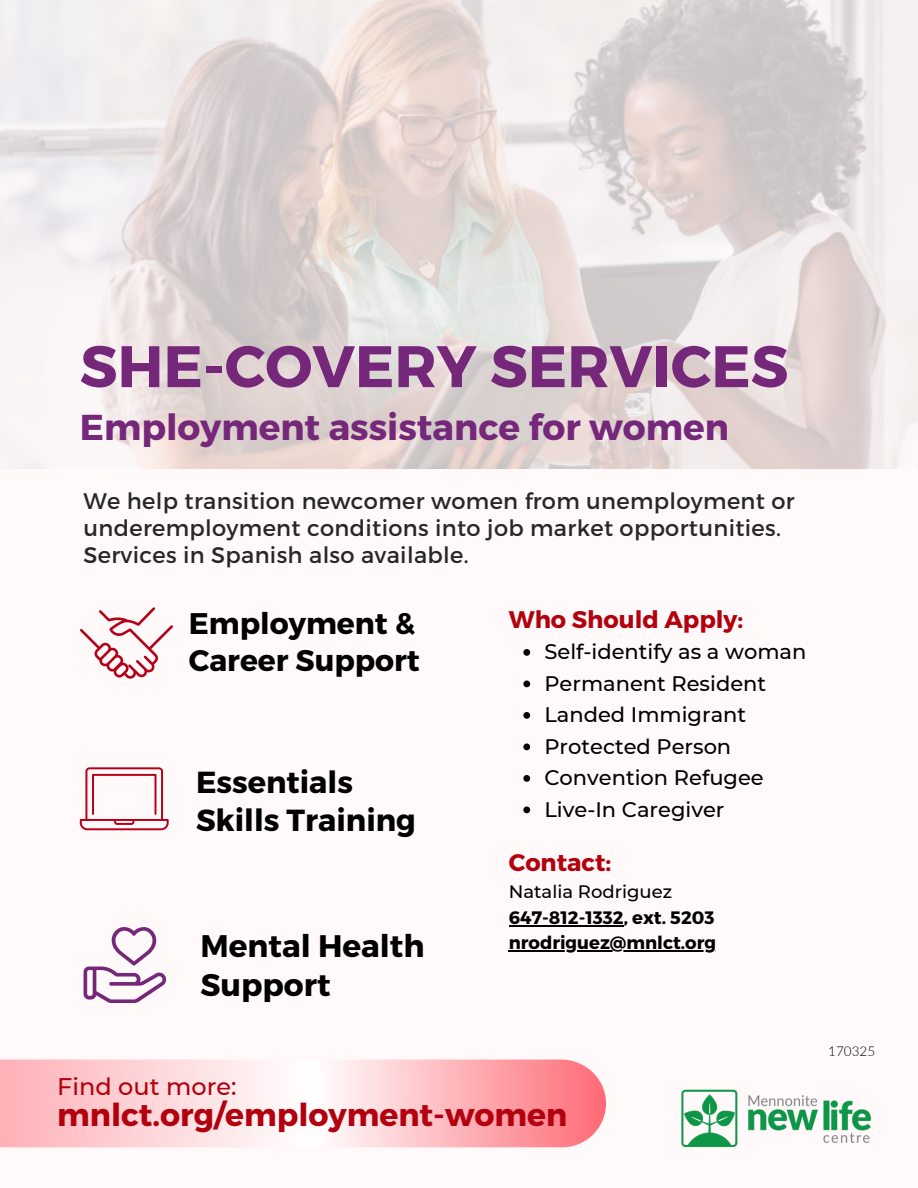
<style>
.page{position:relative;width:918px;height:1188px;background:#fff9f9}
.page>*{position:absolute;margin:0;border:0;box-sizing:border-box;transform-origin:0 0}
.t1{font:700 58.5px "Montserrat";color:#75287a}
.t2{font:700 36px "Montserrat";color:#75287a}
.t3{font:700 31.5px "Montserrat";color:#b3000e}
.t4{font:700 31.2px/39.2px "Montserrat";color:#000}
.t5{font:700 30.45px/38.2px "Montserrat";color:#000}
.t6{font:700 29.85px/37.3px "Montserrat";color:#000}
.t7{font:700 24px "Montserrat";color:#b3000e}
.t8{font:500 24px "Montserrat";color:#b3000e}
.t9{font:22.5px/27px "Montserrat";letter-spacing:.015em;color:#272727}
.t10{font:500 21px "Montserrat";color:#000}
.t11{font:700 18px "Montserrat";color:#000}
.t12{font:500 18px "Montserrat";color:#000}
.t13{font:300 13.5px "Lato";color:#000}
</style>
<div class="page">
<svg style="left:0;top:1060px;width:606px;height:87px"></svg>
<img style="left:681px;top:1089px;width:191px;height:59px">
<svg style="left:84px;top:927px;width:82px;height:76px"></svg>
<svg style="left:80px;top:767px;width:89px;height:63px"></svg>
<svg style="left:80px;top:607px;width:93px;height:71px"></svg>
<img style="left:0;top:0;width:918px;height:468px">
<hr style="left:509px;top:926px;width:115px;height:1px;background:#000">
<hr style="left:509px;top:950px;width:207px;height:2px;background:#000">
<svg style="left:523px;top:649px;width:7px;height:7px"></svg>
<svg style="left:523px;top:681px;width:7px;height:6px"></svg>
<svg style="left:523px;top:712px;width:7px;height:7px"></svg>
<svg style="left:523px;top:744px;width:7px;height:6px"></svg>
<svg style="left:523px;top:775px;width:7px;height:7px"></svg>
<svg style="left:523px;top:807px;width:7px;height:6px"></svg>
<p class="t1" style="left:80px;top:328px;width:710px">SHE-COVERY SERVICES</p>
<p class="t2" style="left:80px;top:404px;width:651px">Employment assistance for women</p>
<p class="t9" style="left:83px;top:486px;width:713px">We help transition newcomer women from unemployment or underemployment conditions into job market opportunities.<br>Services in Spanish also available.</p>
<h1 class="t6" style="left:189px;top:603px;width:233px">Employment &amp;<br>Career Support</h1>
<p class="t5" style="left:196px;top:762px;width:221px">Essentials<br>Skills Training</p>
<p class="t4" style="left:201px;top:924px;width:226px">Mental Health<br>Support</p>
<p class="t8" style="left:57px;top:1072px;width:181px">Find out more:</p>
<h3 class="t7" style="left:509px;top:603px;width:236px">Who Should Apply:</h3>
<h4 class="t10" style="left:544px;top:639px;width:263px">Self-identify as a woman</h4>
<p class="t10" style="left:544px;top:670px;width:223px">Permanent Resident</p>
<p class="t10" style="left:544px;top:702px;width:203px">Landed Immigrant</p>
<p class="t10" style="left:544px;top:733px;width:188px">Protected Person</p>
<p class="t10" style="left:544px;top:765px;width:221px">Convention Refugee</p>
<p class="t10" style="left:544px;top:796px;width:182px">Live-In Caregiver</p>
<h2 class="t7" style="left:509px;top:847px;width:104px">Contact:</h2>
<h5 class="t12" style="left:509px;top:880px;width:165px">Natalia Rodriguez</h5>
<p class="t11" style="left:509px;top:906px;width:207px">647-812-1332, ext. 5203</p>
<h3 class="t11" style="left:509px;top:931px;width:209px">nrodriguez@mnlct.org</h3>
<h3 class="t3" style="left:57px;top:1094px;width:512px">mnlct.org/employment-women</h3>
<p class="t13" style="left:828px;top:1043px;width:48px">170325</p>
</div>
